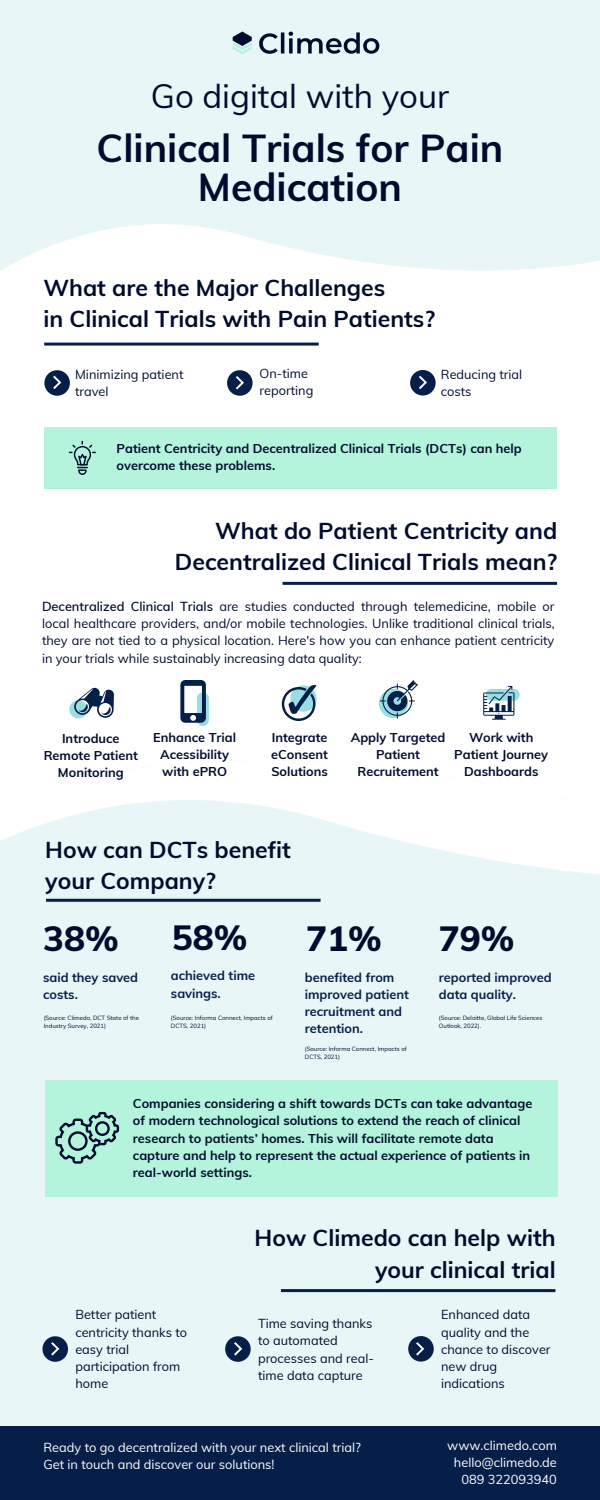
<style>
.page{position:relative;width:600px;height:1500px;background:#e8f6f7}
.page>*{position:absolute;margin:0;border:0;box-sizing:border-box;transform-origin:0 0}
.t1{font:700 39px/39px "Muli";color:#000c2d;text-align:center}
.t2{font:800 35px "Muli";color:#000c2d}
.t3{font:33px "Muli";color:#000c2d}
.t4{font:700 23px/31.5px "Muli";color:#000c2d;text-align:right}
.t5{font:12.8px/17.2px "Muli";color:#000c2d}
.t6{font:700 12.8px/17.2px "Muli";color:#000c2d;text-align:center}
.t7{font:12.8px "Muli";color:#fff}
.t8{font:700 12.8px/17.2px "Muli";color:#051f48}
.t9{font:6px/8px "Muli";color:#000c2d}
.s1{font-weight:600}
</style>
<div class="page">
<svg style="left:0;top:721px;width:600px;height:178px;fill:#fff"></svg>
<div style="left:0;top:193px;width:600px;height:528px;background:#fff"></div>
<svg style="left:0;top:193px;width:600px;height:150px"></svg>
<hr style="left:44px;top:343px;width:275px;height:3px;background:#051f48">
<div style="left:0;top:1426px;width:600px;height:74px;background:#051f48"></div>
<hr style="left:283px;top:582px;width:274px;height:3px;background:#051f48">
<hr style="left:46px;top:899px;width:275px;height:3px;background:#051f48">
<div style="left:45px;top:1080px;width:513px;height:116px;background:#b4f4dc"></div>
<svg style="left:55px;top:1112px;width:64px;height:52px"></svg>
<svg style="left:227px;top:370px;width:26px;height:26px"></svg>
<svg style="left:410px;top:370px;width:26px;height:26px"></svg>
<svg style="left:44px;top:370px;width:26px;height:26px"></svg>
<svg style="left:43px;top:1336px;width:25px;height:26px"></svg>
<svg style="left:225px;top:1336px;width:26px;height:26px"></svg>
<svg style="left:408px;top:1336px;width:26px;height:26px"></svg>
<div style="left:44px;top:427px;width:513px;height:62px;background:#b4f4dc"></div>
<svg style="left:69px;top:441px;width:27px;height:34px"></svg>
<hr style="left:281px;top:1289px;width:274px;height:3px;background:#051f48">
<svg style="left:69px;top:688px;width:45px;height:30px"></svg>
<svg style="left:282px;top:685px;width:35px;height:36px"></svg>
<svg style="left:379px;top:680px;width:39px;height:38px"></svg>
<svg style="left:486px;top:689px;width:34px;height:12px"></svg>
<svg style="left:483px;top:686px;width:31px;height:34px"></svg>
<div style="left:197px;top:692px;width:12px;height:34px;background:#98dde2;border-radius:6px"></div>
<svg style="left:180px;top:680px;width:26px;height:43px"></svg>
<img style="left:232px;top:31px;width:148px;height:23px">
<p class="t3" style="left:151px;top:75px;width:300px">Go digital with your</p>
<p class="t1" style="left:97px;top:128px;width:408px">Clinical Trials for Pain<br>Medication</p>
<p class="t4" style="left:43px;top:271px;width:343px">What are the Major Challenges</p>
<p class="t4" style="left:43px;top:303px;width:393px">in Clinical Trials with Pain Patients?</p>
<p class="t5" style="left:75px;top:365px;width:110px">Minimizing patient</p>
<p class="t5" style="left:75px;top:383px;width:35px">travel</p>
<p class="t5" style="left:260px;top:364px;width:50px">On-time</p>
<p class="t5" style="left:260px;top:381px;width:55px">reporting</p>
<p class="t5" style="left:441px;top:365px;width:83px">Reducing trial</p>
<p class="t5" style="left:441px;top:383px;width:32px">costs</p>
<p class="t6" style="left:117px;top:439px;width:407px;text-align:left">Patient Centricity and Decentralized Clinical Trials (DCTs) can help overcome these problems.</p>
<p class="t4" style="left:175px;top:514px;width:384px">What do Patient Centricity and<br>Decentralized Clinical Trials mean?</p>
<p class="t5" style="left:42px;top:597px;width:514px;text-align:justify"><span class="s1">Decentralized Clinical Trials</span> are studies conducted through telemedicine, mobile or local healthcare providers, and/or mobile technologies. Unlike traditional clinical trials, they are not tied to a physical location. Here's how you can enhance patient centricity in your trials while sustainably increasing data quality:</p>
<p class="t6" style="left:44px;top:729px;width:96px">Introduce<br>Remote Patient<br>Monitoring</p>
<p class="t6" style="left:153px;top:728px;width:84px">Enhance Trial<br>Acessibility with ePRO</p>
<p class="t6" style="left:271px;top:728px;width:58px;text-align:justify">Integrate eConsent Solutions</p>
<p class="t6" style="left:351px;top:728px;width:96px">Apply Targeted<br>Patient<br>Recruitement</p>
<p class="t6" style="left:454px;top:728px;width:95px">Work with<br>Patient Journey<br>Dashboards</p>
<p class="t4" style="left:45px;top:833px;width:247px">How can DCTs benefit</p>
<p class="t4" style="left:45px;top:865px;width:172px">your Company?</p>
<p class="t2" style="left:43px;top:916px;width:77px">38%</p>
<p class="t2" style="left:172px;top:914px;width:77px">58%</p>
<p class="t2" style="left:306px;top:916px;width:77px">71%</p>
<p class="t2" style="left:439px;top:916px;width:77px">79%</p>
<p class="t8" style="left:43px;top:968px;width:97px">said they saved costs.</p>
<p class="t9" style="left:44px;top:1013px;width:97px">(Source: Climedo, DCT State of the<br>Industry Survey, 2021)</p>
<p class="t8" style="left:171px;top:967px;width:86px">achieved time</p>
<p class="t8" style="left:171px;top:984px;width:51px">savings.</p>
<p class="t9" style="left:171px;top:1013px;width:103px">(Source: Informa Connect, Impacts of<br>DCTS, 2021)</p>
<p class="t8" style="left:305px;top:968px;width:106px">benefited from improved patient recruitment and retention.</p>
<p class="t8" style="left:439px;top:968px;width:114px">reported improved data quality.</p>
<p class="t9" style="left:439px;top:1013px;width:105px">(Source: Deloitte, Global Life Sciences<br>Outlook, 2022).</p>
<p class="t9" style="left:305px;top:1044px;width:103px">(Source: Informa Connect, Impacts of<br>DCTS, 2021)</p>
<p class="t6" style="left:133px;top:1095px;width:401px;text-align:left">Companies considering a shift towards DCTs can take advantage of modern technological solutions to extend the reach of clinical research to patients’ homes. This will facilitate remote data capture and help to represent the actual experience of patients in real-world settings.</p>
<p class="t4" style="left:255px;top:1222px;width:303px">How Climedo can help with your clinical trial</p>
<p class="t5" style="left:75px;top:1306px;width:113px">Better patient centricity thanks to easy trial participation from home</p>
<p class="t5" style="left:441px;top:1306px;width:111px">Enhanced data quality and the chance to discover new drug indications</p>
<p class="t5" style="left:258px;top:1315px;width:117px">Time saving thanks to automated processes and real&shy;time data capture</p>
<p class="t7" style="left:43px;top:1439px;width:319px">Ready to go decentralized with your next clinical trial?</p>
<p class="t7" style="left:43px;top:1457px;width:233px">Get in touch and discover our solutions!</p>
<p class="t7" style="left:447px;top:1437px;width:111px">www.climedo.com</p>
<p class="t7" style="left:454px;top:1454px;width:104px">hello@climedo.de</p>
<p class="t7" style="left:462px;top:1471px;width:97px">089 322093940</p>
</div>
